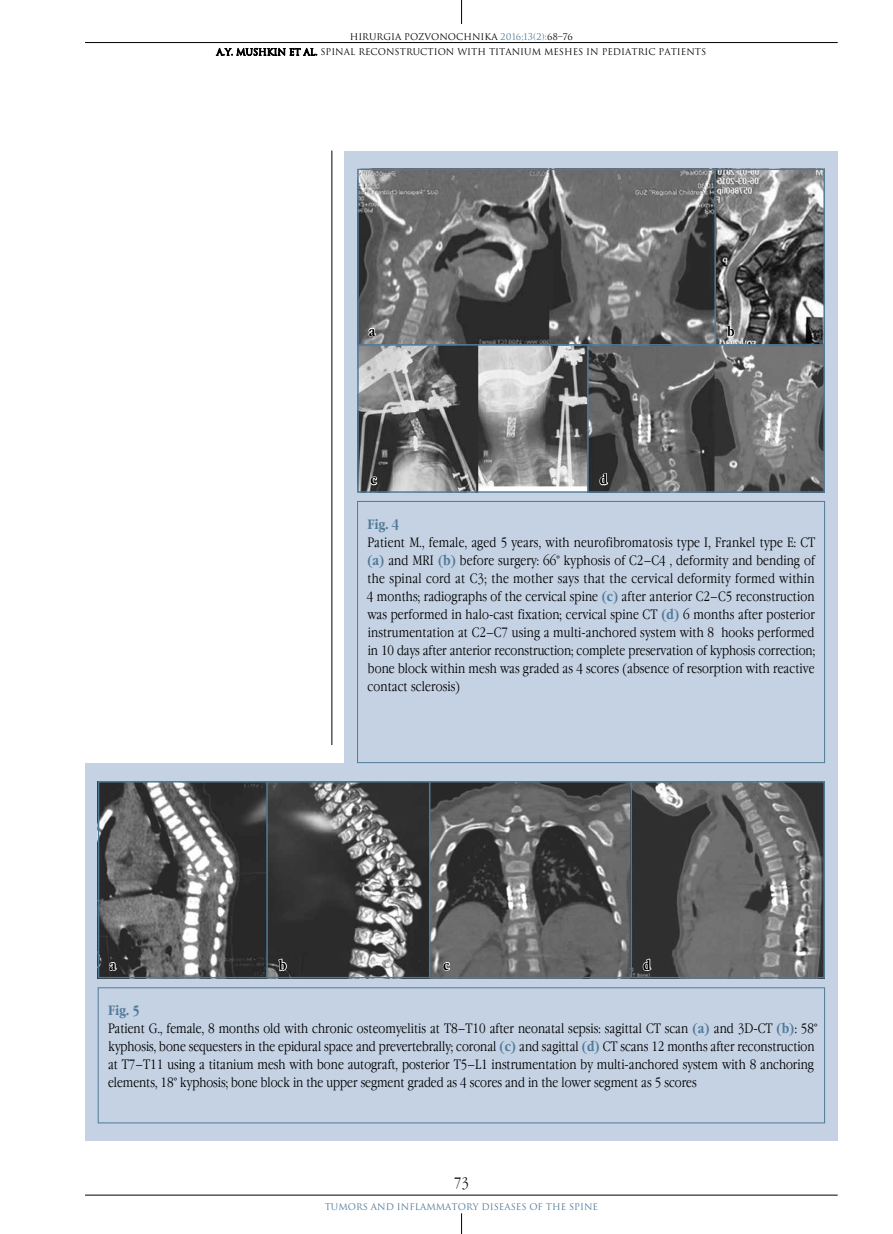
<style>
.page{position:relative;width:893px;height:1234px;background:#fff}
.page>*{position:absolute;margin:0;border:0;box-sizing:border-box;transform-origin:0 0}
.t1{font:300 15px "Garamond Narrow C";color:#000}
.t2{font:300 13.5px/18px "Garamond Narrow C";color:#000;text-align:justify}
.t3{font:700 13.5px "Garamond Narrow C";color:#000}
.t4{font:700 13.5px "Garamond Narrow C";color:#507a98}
.t5{font:9px/15.3px "Romul";color:#000;text-align:center}
.t6{font:9px "Romul";color:#507a98}
.s1{color:#507a98}
.s2{font-weight:700;color:#507a98}
</style>
<div class="page">
<hr style="left:85px;top:1194px;width:753px;height:1px;background:#000">
<hr style="left:85px;top:42px;width:753px;height:1px;background:#000">
<svg style="left:461px;top:0;width:1px;height:24px"></svg>
<svg style="left:461px;top:1213px;width:1px;height:20px"></svg>
<svg style="left:216px;top:43px;width:101px;height:13px"></svg>
<hr style="left:332px;top:150px;width:1px;height:594px;background:#000">
<div style="left:85px;top:762px;width:752px;height:378px;background:#c4d2e4"></div>
<div style="left:344px;top:150px;width:494px;height:990px;background:#c4d2e4"></div>
<div style="left:357px;top:501px;width:468px;height:261px;border:1px solid #507a98"></div>
<div style="left:98px;top:987px;width:727px;height:135px;border:1px solid #507a98"></div>
<img style="left:360px;top:171px;width:462px;height:318px">
<div style="left:357px;top:168px;width:468px;height:324px;border:2px solid #507a98"></div>
<svg style="left:367px;top:322px;width:10px;height:15px"></svg>
<svg style="left:726px;top:324px;width:10px;height:20px"></svg>
<hr style="left:714px;top:168px;width:2px;height:177px;background:#507a98">
<svg style="left:369px;top:475px;width:9px;height:18px"></svg>
<hr style="left:358px;top:344px;width:466px;height:1px;background:#507a98">
<svg style="left:599px;top:472px;width:10px;height:14px"></svg>
<hr style="left:587px;top:345px;width:2px;height:147px;background:#507a98">
<img style="left:101px;top:783px;width:721px;height:192px">
<div style="left:98px;top:780px;width:727px;height:198px;border:2px solid #507a98"></div>
<svg style="left:108px;top:956px;width:10px;height:15px"></svg>
<svg style="left:278px;top:957px;width:10px;height:21px"></svg>
<hr style="left:266px;top:781px;width:2px;height:197px;background:#507a98">
<svg style="left:442px;top:960px;width:9px;height:19px"></svg>
<hr style="left:429px;top:781px;width:1px;height:197px;background:#507a98">
<svg style="left:642px;top:957px;width:10px;height:14px"></svg>
<hr style="left:630px;top:780px;width:2px;height:197px;background:#507a98">
<p class="t5" style="left:216px;top:29px;width:491px">HIRURGIA POZVONOCHNIKA <span class="s1">2016;13(2):</span>68–76<br>A.Y. MUSHKIN ET AL. SPINAL RECONSTRUCTION WITH TITANIUM MESHES IN PEDIATRIC PATIENTS</p>
<p class="t3" style="left:369px;top:323px;width:8px">а</p>
<p class="t3" style="left:727px;top:324px;width:9px">b</p>
<p class="t3" style="left:370px;top:472px;width:8px">c</p>
<p class="t3" style="left:600px;top:472px;width:9px">d</p>
<p class="t4" style="left:368px;top:516px;width:33px">Fig. 4</p>
<p class="t2" style="left:367px;top:533px;width:450px">Patient M., female, aged 5 years, with neurofibromatosis type I, Frankel type E: CT <span class="s2">(a)</span> and MRI <span class="s2">(b)</span> before surgery: 66° kyphosis of C2–C4 , deformity and bending of the spinal cord at C3; the mother says that the cervical deformity formed within 4 months; radiographs of the cervical spine <span class="s2">(c)</span> after anterior C2–C5 reconstruction was performed in halo-cast fixation; cervical spine CT <span class="s2">(d)</span> 6 months after posterior instrumentation at C2–C7 using a multi-anchored system with 8 hooks performed in 10 days after anterior reconstruction; complete preservation of kyphosis correction; bone block within mesh was graded as 4 scores (absence of resorption with reactive contact sclerosis)</p>
<p class="t3" style="left:109px;top:957px;width:8px">а</p>
<p class="t3" style="left:279px;top:957px;width:9px">b</p>
<p class="t3" style="left:443px;top:957px;width:8px">c</p>
<p class="t3" style="left:643px;top:957px;width:9px">d</p>
<p class="t2" style="left:108px;top:1001px;width:711px;text-align:left"><span class="s2">Fig. 5<br></span>Patient G., female, 8 months old with chronic osteomyelitis at T8–T10 after neonatal sepsis: sagittal CT scan <span class="s2">(a)</span> and 3D-CT <span class="s2">(b)</span>: 58° kyphosis, bone sequesters in the epidural space and prevertebrally; coronal <span class="s2">(c)</span> and sagittal <span class="s2">(d)</span> CT scans 12 months after reconstruction at T7–T11 using a titanium mesh with bone autograft, posterior T5–L1 instrumentation by multi-anchored system with 8 anchoring elements, 18° kyphosis; bone block in the upper segment graded as 4 scores and in the lower segment as 5 scores</p>
<p class="t1" style="left:454px;top:1174px;width:16px">73</p>
<p class="t6" style="left:325px;top:1200px;width:275px">TUMORS AND INFLAMMATORY DISEASES OF THE SPINE</p>
</div>
